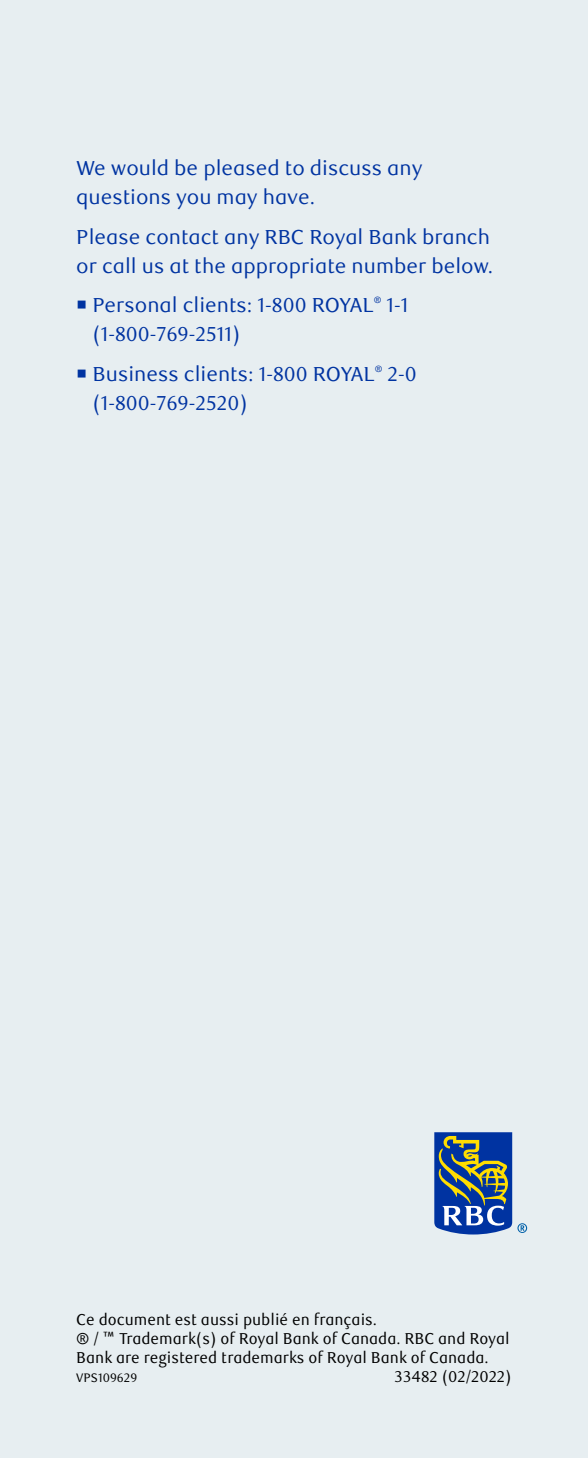
<style>
.page{position:relative;width:588px;height:1458px;background:#fff}
.page>*{position:absolute;margin:0;border:0;box-sizing:border-box;transform-origin:0 0}
.t1{font:20.25px/29.2px "RBC Text";color:#0033a1}
.t2{font:15.75px/18.9px "RBC Text Cond";color:#000}
.t3{font:12.38px "RBC Text Cond";color:#000}
</style>
<div class="page">
<div style="left:0;top:0;width:587px;height:1458px;background:#e7eef1"></div>
<svg style="left:434px;top:1132px;width:92px;height:103px"></svg>
<p class="t1" style="left:76px;top:154px;width:347px">We would be pleased to discuss any questions you may have.</p>
<p class="t1" style="left:76px;top:222px;width:418px">Please contact any RBC Royal Bank branch or call us at the appropriate number below.</p>
<p class="t1" style="left:92px;top:291px;width:317px;text-indent:-16px">○ Personal clients: 1-800 ROYAL<sup>®</sup> 1-1 (1-800-769-2511)</p>
<p class="t1" style="left:92px;top:360px;width:325px;text-indent:-16px">○ Business clients: 1-800 ROYAL<sup>®</sup> 2-0 (1-800-769-2520)</p>
<p class="t2" style="left:76px;top:1311px;width:434px">Ce document est aussi publié en français.<br>® / ™ Trademark(s) of Royal Bank of Canada. RBC and Royal<br>Bank are registered trademarks of Royal Bank of Canada.</p>
<p class="t3" style="left:76px;top:1370px;width:62px">VPS109629</p>
<p class="t2" style="left:394px;top:1367px;width:118px">33482 (02/2022)</p>
</div>
